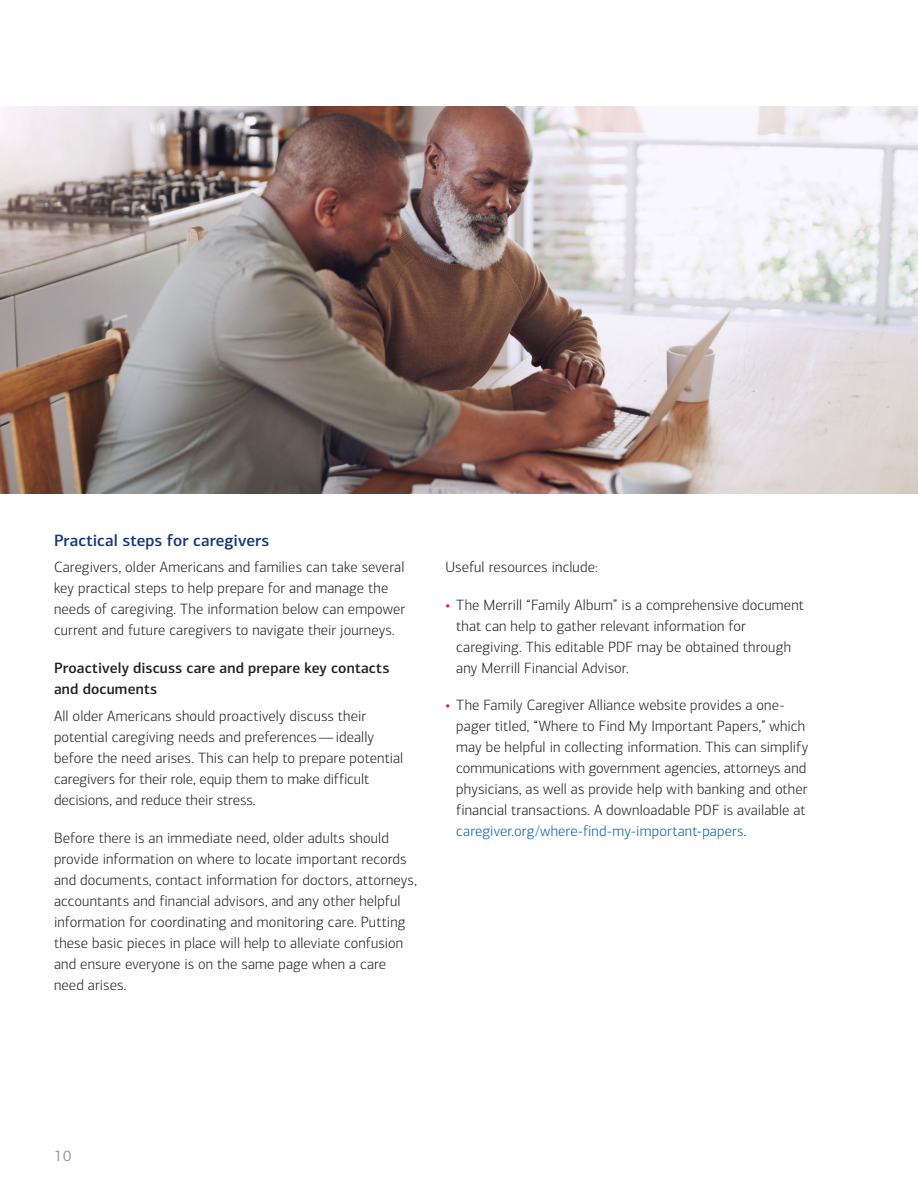
<style>
.page{position:relative;width:918px;height:1188px;background:#fff}
.page>*{position:absolute;margin:0;border:0;box-sizing:border-box;transform-origin:0 0}
.t1{font:500 16.5px "Connections";letter-spacing:.005em;color:#11367e}
.t2{font:300 15px/21px "Connections";letter-spacing:.01em;color:#231f20}
.t3{font:500 15px/21px "Connections";letter-spacing:.01em;color:#231f20}
.t4{font:15px "Connections";color:#939598}
.s1{font-weight:400;color:#e4183e}
.s2{color:#0161ab}
</style>
<div class="page">
<img style="left:0;top:106px;width:918px;height:387px">
<h2 class="t1" style="left:54px;top:530px;width:217px">Practical steps for caregivers</h2>
<p class="t2" style="left:54px;top:557px;width:353px">Caregivers, older Americans and families can take several key practical steps to help prepare for and manage the needs of caregiving. The information below can empower current and future caregivers to navigate their journeys.</p>
<h3 class="t3" style="left:54px;top:657px;width:337px">Proactively discuss care and prepare key contacts and documents</h3>
<p class="t2" style="left:54px;top:706px;width:351px">All older Americans should proactively discuss their potential caregiving needs and preferences — ideally before the need arises. This can help to prepare potential caregivers for their role, equip them to make difficult decisions, and reduce their stress.</p>
<p class="t2" style="left:54px;top:827px;width:364px">Before there is an immediate need, older adults should provide information on where to locate important records and documents, contact information for doctors, attorneys, accountants and financial advisors, and any other helpful information for coordinating and monitoring care. Putting these basic pieces in place will help to alleviate confusion and ensure everyone is on the same page when a care need arises.</p>
<p class="t2" style="left:446px;top:557px;width:154px">Useful resources include:</p>
<p class="t2" style="left:456px;top:594px;width:349px;text-indent:-11px"><span class="s1">•</span> The Merrill “Family Album” is a comprehensive document that can help to gather relevant information for caregiving. This editable PDF may be obtained through any Merrill Financial Advisor.</p>
<p class="t2" style="left:456px;top:694px;width:353px;text-indent:-11px"><span class="s1">•</span> The Family Caregiver Alliance website provides a one&shy;pager titled, “Where to Find My Important Papers,” which may be helpful in collecting information. This can simplify communications with government agencies, attorneys and physicians, as well as provide help with banking and other financial transactions. A downloadable PDF is available at <span class="s2">caregiver.org/where-find-my-important-papers</span>.</p>
<p class="t4" style="left:54px;top:1147px;width:19px">10</p>
</div>
